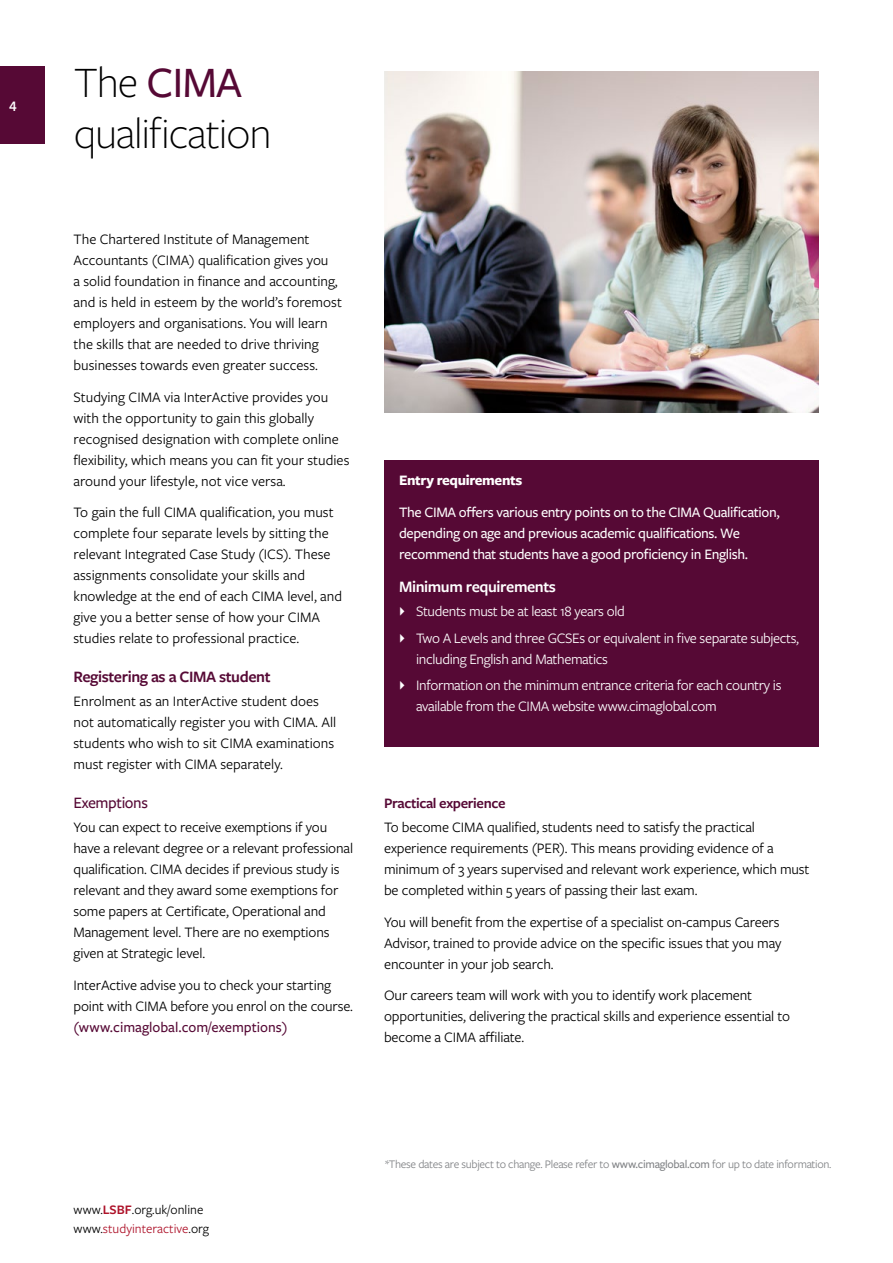
<style>
.page{position:relative;width:893px;height:1263px;background:#fff}
.page>*{position:absolute;margin:0;border:0;box-sizing:border-box;transform-origin:0 0}
.t1{font:300 45px/51px "Freight Sans Pro";letter-spacing:-.025em;color:#000}
.t2{font:600 16.5px "Freight Sans Pro";letter-spacing:-.025em;color:#560935}
.t3{font:600 16.5px "Freight Sans Pro";letter-spacing:-.025em;color:#fff}
.t4{font:500 16.5px "Freight Sans Pro";letter-spacing:-.025em;color:#560935}
.t5{font:15px/21px "Freight Sans Pro";letter-spacing:-.005em;color:#000}
.t6{font:15px/26.2px "Freight Sans Pro";letter-spacing:-.025em;color:#fff}
.t7{font:500 15px/21px "Freight Sans Pro";letter-spacing:-.025em;color:#fff}
.t8{font:500 15px "Freight Sans Pro";color:#560935}
.t9{font:600 15px "Freight Sans Pro";letter-spacing:-.025em;color:#560935}
.t10{font:700 15px "Freight Sans Pro";letter-spacing:-.025em;color:#fff}
.t11{font:600 15px "Freight Sans Pro";color:#fff}
.t12{font:13.5px/19.5px "Freight Sans Pro";color:#000}
.t13{font:12px "Freight Sans Pro";letter-spacing:-.025em;color:#808285}
.s1{font-weight:500;color:#560935}
.s2{font-weight:600;color:#ae132a}
.s3{color:#ae132a}
.s4{font-weight:500}
</style>
<div class="page">
<div style="left:0;top:66px;width:45px;height:78px;background:#560935"></div>
<img style="left:384px;top:71px;width:434px;height:341px">
<div style="left:384px;top:460px;width:434px;height:286px;background:#560935"></div>
<p class="t11" style="left:9px;top:95px;width:9px">4</p>
<h1 class="t1" style="left:74px;top:55px;width:199px">The <span class="s1">CIMA </span>qualification</h1>
<p class="t5" style="left:74px;top:228px;width:270px">The Chartered Institute of Management Accountants (CIMA) qualification gives you<br>a solid foundation in finance and accounting, and is held in esteem by the world’s foremost employers and organisations. You will learn the skills that are needed to drive thriving businesses towards even greater success.</p>
<p class="t5" style="left:74px;top:386px;width:277px">Studying CIMA via InterActive provides you with the opportunity to gain this globally recognised designation with complete online flexibility, which means you can fit your studies around your lifestyle, not vice versa.</p>
<p class="t5" style="left:74px;top:501px;width:270px">To gain the full CIMA qualification, you must complete four separate levels by sitting the relevant Integrated Case Study (ICS). These assignments consolidate your skills and knowledge at the end of each CIMA level, and give you a better sense of how your CIMA studies relate to professional practice.</p>
<p class="t2" style="left:74px;top:666px;width:199px">Registering as a CIMA student</p>
<p class="t5" style="left:74px;top:690px;width:264px">Enrolment as an InterActive student does not automatically register you with CIMA. All students who wish to sit CIMA examinations must register with CIMA separately.</p>
<p class="t4" style="left:74px;top:792px;width:76px">Exemptions</p>
<p class="t5" style="left:74px;top:816px;width:281px">You can expect to receive exemptions if you have a relevant degree or a relevant professional qualification. CIMA decides if previous study is relevant and they award some exemptions for some papers at Certificate, Operational and Management level. There are no exemptions given at Strategic level.</p>
<p class="t5" style="left:74px;top:974px;width:281px">InterActive advise you to check your starting point with CIMA before you enrol on the course.</p>
<p class="t8" style="left:74px;top:1017px;width:215px">(www.cimaglobal.com/exemptions)</p>
<p class="t10" style="left:399px;top:470px;width:125px">Entry requirements</p>
<p class="t7" style="left:399px;top:501px;width:382px">The CIMA offers various entry points on to the CIMA Qualification, depending on age and previous academic qualifications. We recommend that students have a good proficiency in English.</p>
<p class="t3" style="left:399px;top:576px;width:158px">Minimum requirements</p>
<p class="t6" style="left:416px;top:598px;width:384px">Students must be at least 18 years old<br>Two A Levels and three GCSEs or equivalent in five separate subjects,</p>
<p class="t6" style="left:416px;top:645px;width:367px">including English and Mathematics<br>Information on the minimum entrance criteria for each country is</p>
<p class="t6" style="left:416px;top:692px;width:302px">available from the CIMA website www.cimaglobal.com</p>
<p class="t9" style="left:384px;top:793px;width:123px">Practical experience</p>
<p class="t5" style="left:384px;top:816px;width:427px">To become CIMA qualified, students need to satisfy the practical experience requirements (PER). This means providing evidence of a minimum of 3 years supervised and relevant work experience, which must be completed within 5 years of passing their last exam.</p>
<p class="t5" style="left:384px;top:911px;width:399px">You will benefit from the expertise of a specialist on-campus Careers<br>Advisor, trained to provide advice on the specific issues that you may encounter in your job search.</p>
<p class="t5" style="left:384px;top:984px;width:407px">Our careers team will work with you to identify work placement opportunities, delivering the practical skills and experience essential to become a CIMA affiliate.</p>
<p class="t12" style="left:74px;top:1199px;width:137px">www.<span class="s2">lsbf</span>.org.uk/online www.<span class="s3">studyinteractive</span>.org</p>
<p class="t13" style="left:385px;top:1156px;width:448px">*These dates are subject to change. Please refer to <span class="s4">www.cimaglobal.com</span> for up to date information.</p>
</div>
